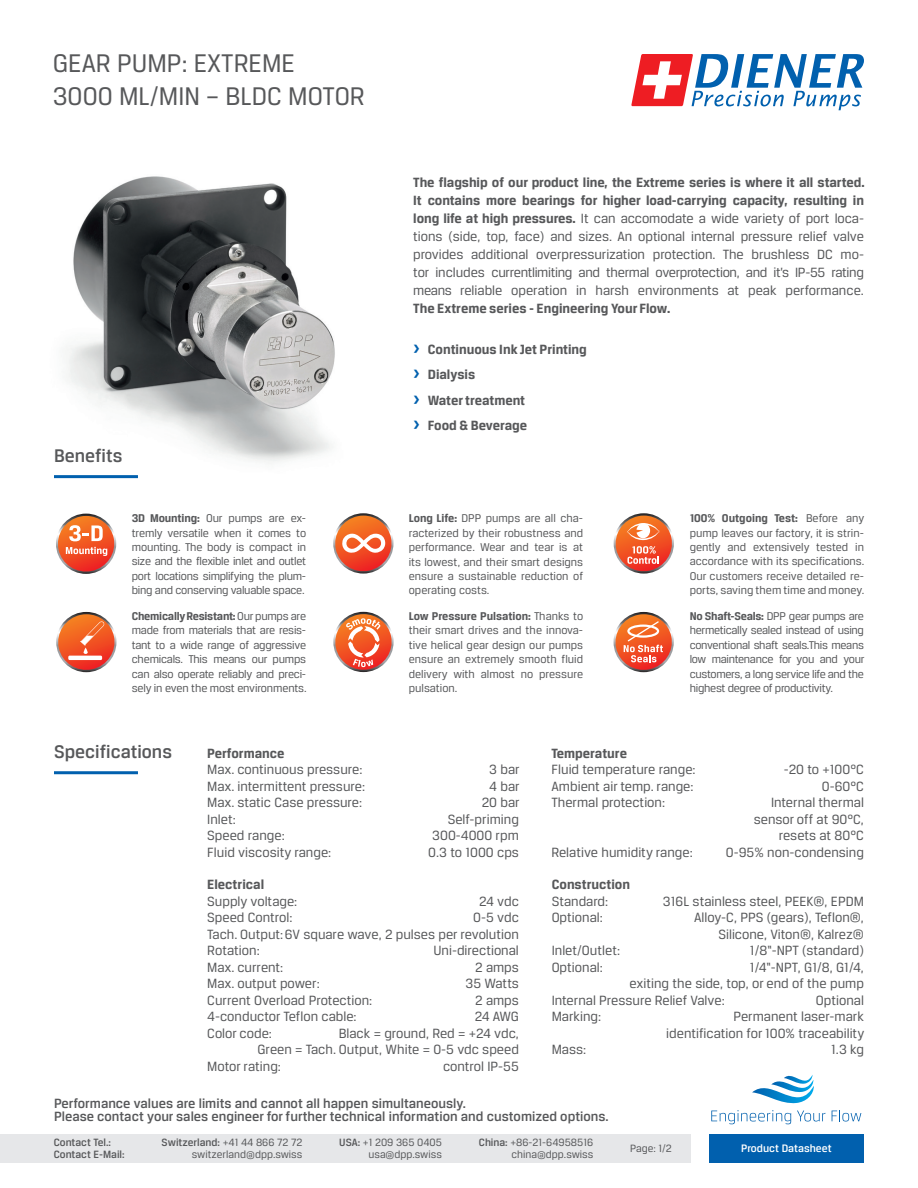
<style>
.page{position:relative;width:918px;height:1188px;background:#fff}
.page>*{position:absolute;margin:0;border:0;box-sizing:border-box;transform-origin:0 0}
.t1{font:27.15px "Breuer Text";color:#57585a}
.t2{font:500 19.5px "Breuer Text";color:#57585a}
.t3{font:14.25px/18px "Breuer Text";color:#57585a;text-align:justify}
.t4{font:700 14.25px "Breuer Text";color:#57585a}
.t5{font:500 14.25px/13.5px "Breuer Text";color:#57585a}
.t6{font:12px/14.4px "Breuer Text";letter-spacing:-.01em;color:#57585a;text-align:justify}
.t7{font:500 11.55px "Breuer Text";color:#fff}
.t8{font:11.25px "Breuer Text";color:#57585a}
.t9{font:500 11.25px "Breuer Text";color:#57585a}
.s1{font-weight:700}
.s2{font-size:21px;color:#0160ae}
.s3{font-weight:400}
.s4{font-weight:500}
</style>
<div class="page">
<svg style="left:711px;top:1075px;width:114px;height:49px"></svg>
<svg style="left:832px;top:1110px;width:29px;height:11px"></svg>
<svg style="left:631px;top:54px;width:233px;height:56px"></svg>
<div style="left:710px;top:1134px;width:154px;height:28px;background:#0160ae"></div>
<div style="left:0;top:1134px;width:690px;height:28px;background:#e6e7e9"></div>
<hr style="left:54px;top:771px;width:84px;height:3px;background:#0160ae">
<svg style="left:56px;top:614px;width:61px;height:58px"></svg>
<hr style="left:68px;top:656px;width:34px;height:4px;background:#fff">
<svg style="left:333px;top:516px;width:61px;height:58px"></svg>
<svg style="left:613px;top:614px;width:61px;height:58px"></svg>
<svg style="left:333px;top:614px;width:61px;height:58px"></svg>
<svg style="left:56px;top:516px;width:61px;height:58px"></svg>
<svg style="left:613px;top:516px;width:61px;height:58px"></svg>
<hr style="left:54px;top:475px;width:84px;height:3px;background:#0160ae">
<img style="left:67px;top:176px;width:268px;height:287px">
<p class="t1" style="left:53px;top:48px;width:244px">GEAR PUMP: EXTREME</p>
<p class="t1" style="left:53px;top:81px;width:314px">3000 ML/MIN – BLDC MOTOR</p>
<p class="t2" style="left:54px;top:445px;width:70px">Benefits</p>
<p class="t3" style="left:413px;top:173px;width:453px"><span class="s1">The flagship of our product line, the Extreme series is where it all started.<br>It contains more bearings for higher load-carrying capacity, resulting in long life at high pressures.</span> It can accomodate a wide variety of port loca&shy;tions (side, top, face) and sizes. An optional internal pressure relief valve provides additional overpressurization protection. The brushless DC mo&shy;tor includes currentlimiting and thermal overprotection, and it’s IP-55 rating means reliable operation in harsh environments at peak performance.</p>
<p class="t4" style="left:413px;top:300px;width:259px">The Extreme series - Engineering Your Flow.</p>
<p class="t4" style="left:413px;top:342px;width:175px"><span class="s2">›</span> Continuous Ink Jet Printing</p>
<p class="t4" style="left:413px;top:367px;width:63px"><span class="s2">›</span> Dialysis</p>
<p class="t4" style="left:413px;top:392px;width:113px"><span class="s2">›</span> Water treatment</p>
<p class="t4" style="left:413px;top:417px;width:115px"><span class="s2">›</span> Food &amp; Beverage</p>
<p class="t6" style="left:132px;top:511px;width:176px"><span class="s1">3D Mounting:</span> Our pumps are ex&shy;tremly versatile when it comes to mounting. The body is compact in size and the flexible inlet and outlet port locations simplifying the plum&shy;bing and conserving valuable space.</p>
<p class="t6" style="left:690px;top:511px;width:176px"><span class="s1">100% Outgoing Test:</span> Before any pump leaves our factory, it is strin&shy;gently and extensively tested in accordance with its specifications.<br>Our customers receive detailed re&shy;ports, saving them time and money.</p>
<p class="t6" style="left:409px;top:511px;width:176px"><span class="s1">Long Life:</span> DPP pumps are all cha&shy;racterized by their robustness and performance. Wear and tear is at its lowest, and their smart designs ensure a sustainable reduction of operating costs.</p>
<p class="t6" style="left:132px;top:609px;width:176px"><span class="s1">Chemically Resistant:</span> Our pumps are made from materials that are resis&shy;tant to a wide range of aggressive chemicals. This means our pumps can also operate reliably and preci&shy;sely in even the most environments.</p>
<p class="t2" style="left:54px;top:741px;width:120px">Specifications</p>
<p class="t4" style="left:207px;top:745px;width:79px">Performance</p>
<p class="t3" style="left:207px;top:760px;width:157px">Max. continuous pressure:</p>
<p class="t3" style="left:207px;top:777px;width:159px">Max. intermittent pressure:</p>
<p class="t3" style="left:207px;top:793px;width:156px">Max. static Case pressure:</p>
<p class="t3" style="left:207px;top:810px;width:30px">Inlet:</p>
<p class="t3" style="left:207px;top:826px;width:79px">Speed range:</p>
<p class="t3" style="left:207px;top:843px;width:126px">Fluid viscosity range:</p>
<p class="t6" style="left:409px;top:609px;width:176px"><span class="s1">Low Pressure Pulsation:</span> Thanks to their smart drives and the innova&shy;tive helical gear design our pumps ensure an extremely smooth fluid delivery with almost no pressure pulsation.</p>
<p class="t6" style="left:690px;top:609px;width:176px"><span class="s1">No Shaft-Seals:</span> DPP gear pumps are hermetically sealed instead of using conventional shaft seals.This means low maintenance for you and your customers, a long service life and the highest degree of productivity.</p>
<p class="t3" style="left:489px;top:760px;width:32px">3 bar</p>
<p class="t3" style="left:489px;top:777px;width:32px">4 bar</p>
<p class="t3" style="left:482px;top:793px;width:39px">20 bar</p>
<p class="t3" style="left:448px;top:810px;width:73px">Self-priming</p>
<p class="t3" style="left:432px;top:826px;width:88px">300-4000 rpm</p>
<p class="t3" style="left:428px;top:843px;width:92px">0.3 to 1000 cps</p>
<p class="t4" style="left:552px;top:745px;width:77px">Temperature</p>
<p class="t3" style="left:552px;top:761px;width:146px">Fluid temperature range:</p>
<p class="t3" style="left:552px;top:777px;width:144px">Ambient air temp. range:</p>
<p class="t3" style="left:552px;top:794px;width:115px">Thermal protection:</p>
<p class="t3" style="left:552px;top:843px;width:143px">Relative humidity range:</p>
<p class="t3" style="left:784px;top:761px;width:82px">-20 to +100°C</p>
<p class="t3" style="left:822px;top:777px;width:44px">0-60°C</p>
<p class="t3" style="left:771px;top:794px;width:94px">Internal thermal</p>
<p class="t3" style="left:754px;top:810px;width:112px">sensor off at 90°C,</p>
<p class="t3" style="left:779px;top:827px;width:87px">resets at 80°C</p>
<p class="t3" style="left:726px;top:843px;width:140px">0-95% non-condensing</p>
<p class="t4" style="left:207px;top:877px;width:58px">Electrical</p>
<p class="t3" style="left:207px;top:892px;width:92px">Supply voltage:</p>
<p class="t3" style="left:207px;top:908px;width:87px">Speed Control:</p>
<p class="t3" style="left:207px;top:941px;width:54px">Rotation:</p>
<p class="t3" style="left:207px;top:958px;width:78px">Max. current:</p>
<p class="t3" style="left:207px;top:974px;width:114px">Max. output power:</p>
<p class="t3" style="left:207px;top:991px;width:167px">Current Overload Protection:</p>
<p class="t3" style="left:207px;top:1007px;width:151px">4-conductor Teflon cable:</p>
<p class="t3" style="left:207px;top:1024px;width:66px">Color code:</p>
<p class="t3" style="left:207px;top:1057px;width:75px">Motor rating:</p>
<p class="t3" style="left:479px;top:892px;width:41px">24 vdc</p>
<p class="t3" style="left:473px;top:908px;width:47px">0-5 vdc</p>
<p class="t3" style="left:207px;top:925px;width:313px">Tach. Output:6V square wave, 2 pulses per revolution</p>
<p class="t3" style="left:433px;top:941px;width:87px">Uni-directional</p>
<p class="t3" style="left:475px;top:958px;width:45px">2 amps</p>
<p class="t3" style="left:466px;top:974px;width:55px">35 Watts</p>
<p class="t3" style="left:475px;top:991px;width:45px">2 amps</p>
<p class="t3" style="left:475px;top:1007px;width:46px">24 AWG</p>
<p class="t3" style="left:339px;top:1024px;width:182px">Black = ground, Red = +24 vdc,</p>
<p class="t3" style="left:258px;top:1041px;width:263px;line-height:16.5px;text-align:right">Green = Tach. Output, White = 0-5 vdc speed control IP-55</p>
<p class="t4" style="left:552px;top:877px;width:80px">Construction</p>
<p class="t3" style="left:552px;top:892px;width:58px">Standard:</p>
<p class="t3" style="left:552px;top:909px;width:53px">Optional:</p>
<p class="t3" style="left:552px;top:942px;width:70px">Inlet/Outlet:</p>
<p class="t3" style="left:552px;top:958px;width:53px">Optional:</p>
<p class="t3" style="left:552px;top:991px;width:175px">Internal Pressure Relief Valve:</p>
<p class="t3" style="left:552px;top:1008px;width:51px">Marking:</p>
<p class="t3" style="left:552px;top:1041px;width:36px">Mass:</p>
<p class="t3" style="left:663px;top:892px;width:203px">316L stainless steel, PEEK®, EPDM</p>
<p class="t3" style="left:694px;top:909px;width:171px">Alloy-C, PPS (gears), Teflon®,</p>
<p class="t3" style="left:718px;top:925px;width:147px">Silicone, Viton®, Kalrez®</p>
<p class="t3" style="left:750px;top:942px;width:116px">1/8“-NPT (standard)</p>
<p class="t3" style="left:750px;top:958px;width:116px">1/4“-NPT, G1/8, G1/4,</p>
<p class="t3" style="left:629px;top:975px;width:236px">exiting the side, top, or end of the pump</p>
<p class="t3" style="left:816px;top:991px;width:50px">Optional</p>
<p class="t3" style="left:734px;top:1008px;width:132px">Permanent laser-mark</p>
<p class="t3" style="left:666px;top:1024px;width:200px">identification for 100% traceability</p>
<p class="t3" style="left:831px;top:1041px;width:34px">1.3 kg</p>
<p class="t5" style="left:54px;top:1096px;width:556px">Performance values are limits and cannot all happen simultaneously.<br>Please contact your sales engineer for further technical information and customized options.</p>
<p class="t8" style="left:511px;top:1148px;width:83px">china@dpp.swiss</p>
<p class="t9" style="left:162px;top:1136px;width:142px">Switzerland: <span class="s3">+41 44 866 72 72</span></p>
<p class="t8" style="left:192px;top:1148px;width:112px">switzerland@dpp.swiss</p>
<p class="t9" style="left:54px;top:1136px;width:59px">Contact Tel.:</p>
<p class="t9" style="left:54px;top:1148px;width:72px">Contact E-Mail:</p>
<p class="t8" style="left:479px;top:1136px;width:116px"><span class="s4">China:</span> +86-21-64958516</p>
<p class="t8" style="left:339px;top:1136px;width:104px"><span class="s4">USA:</span> +1 209 365 0405</p>
<p class="t8" style="left:369px;top:1148px;width:75px">usa@dpp.swiss</p>
<p class="t8" style="left:630px;top:1142px;width:43px">Page: 1/2</p>
<p class="t7" style="left:741px;top:1142px;width:92px">Product Datasheet</p>
</div>
